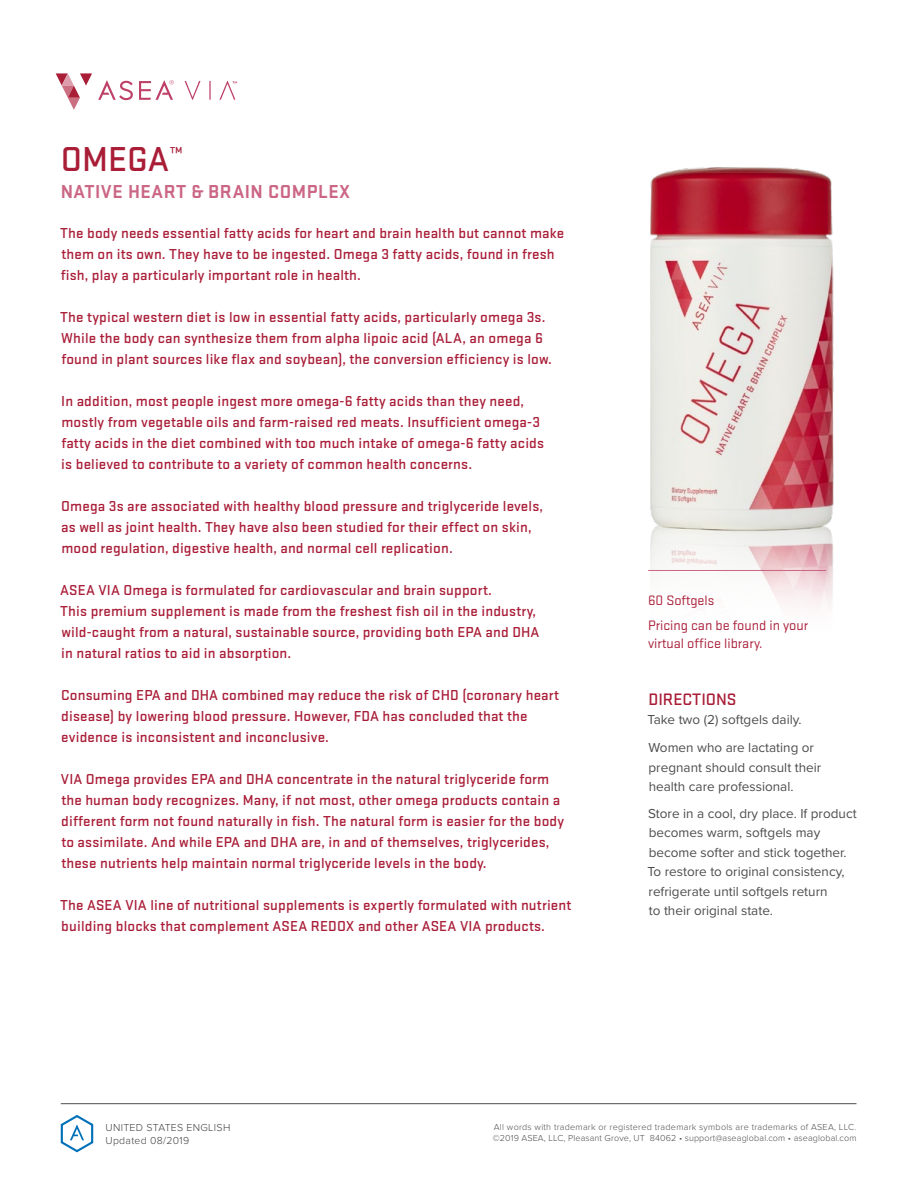
<style>
.page{position:relative;width:918px;height:1188px;background:#fff}
.page>*{position:absolute;margin:0;border:0;box-sizing:border-box;transform-origin:0 0}
.t1{font:500 36px "Stratum 2";color:#a91d37}
.t2{font:700 19.5px "Stratum 2";letter-spacing:.025em;color:#cb6685}
.t3{font:500 17.25px "Stratum 2";color:#a91d37}
.t4{font:500 15px/21px "Stratum 2";letter-spacing:.01em;color:#a91d37}
.t5{font:14.25px/24.8px "Stratum 2";color:#a91d37}
.t6{font:13.5px/19.5px "Proxima Nova";color:#4d4d4f}
.t7{font:300 10.5px/12.6px "Proxima Nova";letter-spacing:.03em;color:#414042}
.t8{font:300 9px/10.8px "Proxima Nova";letter-spacing:.03em;color:#4d4d4f}
</style>
<div class="page">
<img style="left:650px;top:167px;width:184px;height:441px">
<hr style="left:648px;top:570px;width:178px;height:1px;background:#cb6685">
<svg style="left:98px;top:80px;width:35px;height:20px"></svg>
<svg style="left:185px;top:81px;width:16px;height:19px"></svg>
<svg style="left:209px;top:81px;width:2px;height:19px"></svg>
<svg style="left:220px;top:81px;width:17px;height:19px"></svg>
<svg style="left:139px;top:80px;width:35px;height:20px"></svg>
<svg style="left:56px;top:73px;width:36px;height:37px"></svg>
<svg style="left:60px;top:1115px;width:34px;height:38px"></svg>
<hr style="left:61px;top:1103px;width:795px;height:1px;background:#4d4d4f">
<h1 class="t1" style="left:61px;top:135px;width:124px">OMEGA<sup>™</sup></h1>
<h2 class="t2" style="left:61px;top:178px;width:291px">NATIVE HEART &amp; BRAIN COMPLEX</h2>
<p class="t4" style="left:60px;top:222px;width:506px">The body needs essential fatty acids for heart and brain health but cannot make them on its own. They have to be ingested. Omega 3 fatty acids, found in fresh fish, play a particularly important role in health.</p>
<p class="t4" style="left:60px;top:306px;width:493px">The typical western diet is low in essential fatty acids, particularly omega 3s.<br>While the body can synthesize them from alpha lipoic acid (ALA, an omega 6 found in plant sources like flax and soybean), the conversion efficiency is low.</p>
<p class="t4" style="left:61px;top:390px;width:485px">In addition, most people ingest more omega-6 fatty acids than they need, mostly from vegetable oils and farm-raised red meats. Insufficient omega-3 fatty acids in the diet combined with too much intake of omega-6 fatty acids is believed to contribute to a variety of common health concerns.</p>
<p class="t4" style="left:61px;top:495px;width:483px">Omega 3s are associated with healthy blood pressure and triglyceride levels, as well as joint health. They have also been studied for their effect on skin, mood regulation, digestive health, and normal cell replication.</p>
<p class="t4" style="left:60px;top:579px;width:481px">ASEA VIA Omega is formulated for cardiovascular and brain support.<br>This premium supplement is made from the freshest fish oil in the industry, wild-caught from a natural, sustainable source, providing both EPA and DHA in natural ratios to aid in absorption.</p>
<p class="t4" style="left:61px;top:684px;width:499px">Consuming EPA and DHA combined may reduce the risk of CHD (coronary heart disease) by lowering blood pressure. However, FDA has concluded that the evidence is inconsistent and inconclusive.</p>
<p class="t4" style="left:61px;top:768px;width:505px">VIA Omega provides EPA and DHA concentrate in the natural triglyceride form the human body recognizes. Many, if not most, other omega products contain a different form not found naturally in fish. The natural form is easier for the body to assimilate. And while EPA and DHA are, in and of themselves, triglycerides, these nutrients help maintain normal triglyceride levels in the body.</p>
<p class="t4" style="left:60px;top:894px;width:513px">The ASEA VIA line of nutritional supplements is expertly formulated with nutrient building blocks that complement ASEA REDOX and other ASEA VIA products.</p>
<p class="t5" style="left:648px;top:587px;width:162px">60 Softgels<br>Pricing can be found in your</p>
<p class="t5" style="left:648px;top:630px;width:116px">virtual office library.</p>
<p class="t3" style="left:648px;top:687px;width:90px">DIRECTIONS</p>
<p class="t6" style="left:647px;top:705px;width:168px;line-height:28.3px">Take two (2) softgels daily.<br>Women who are lactating or</p>
<p class="t6" style="left:649px;top:757px;width:174px">pregnant should consult their health care professional.</p>
<p class="t6" style="left:647px;top:803px;width:211px">Store in a cool, dry place. If product becomes warm, softgels may become softer and stick together.<br>To restore to original consistency, refrigerate until softgels return<br>to their original state.</p>
<p class="t7" style="left:106px;top:1122px;width:126px">UNITED STATES ENGLISH<br>Updated 08/2019</p>
<p class="t8" style="left:493px;top:1122px;width:365px">All words with trademark or registered trademark symbols are trademarks of ASEA, LLC. ©2019 ASEA, LLC, Pleasant Grove, UT 84062 • support@aseaglobal.com • aseaglobal.com</p>
</div>
